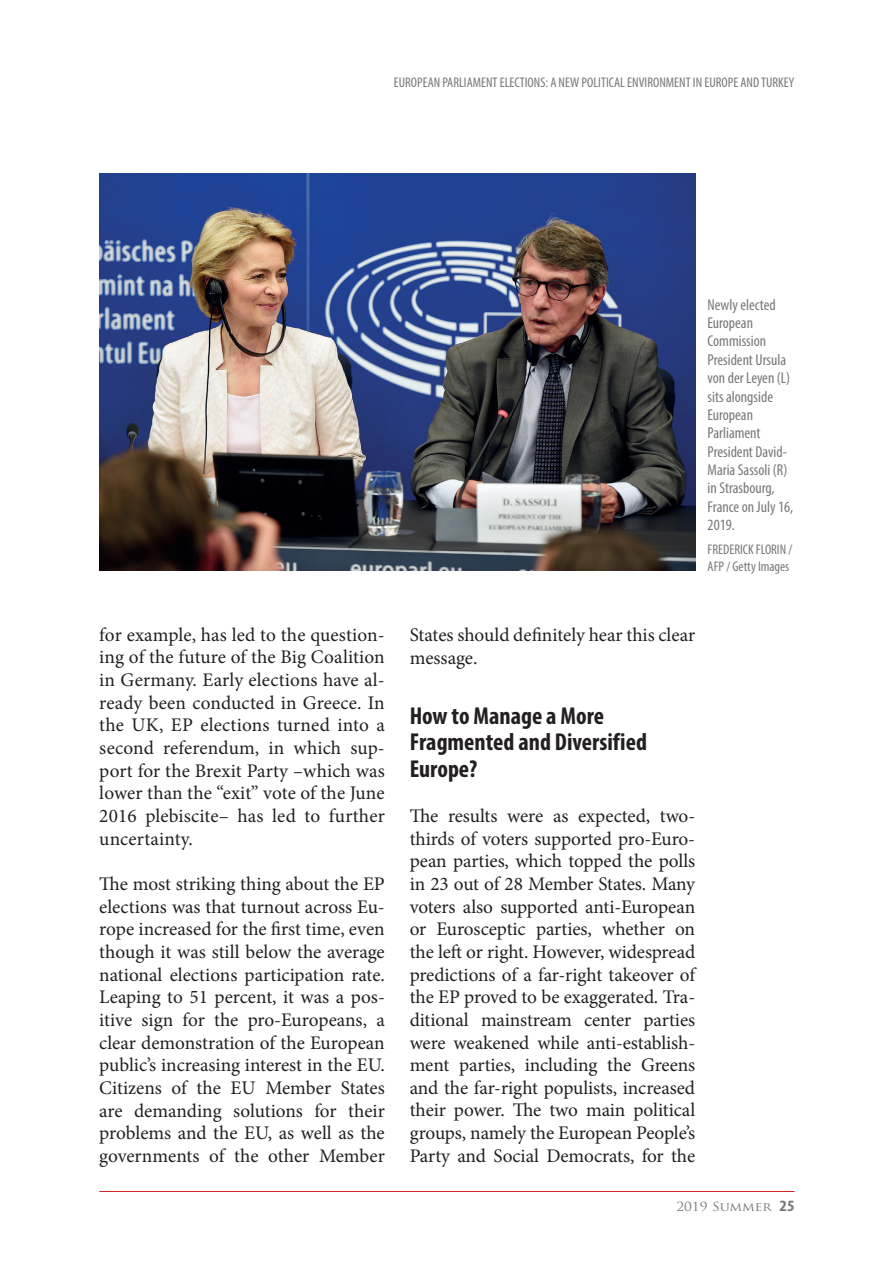
<style>
.page{position:relative;width:869px;height:1261px;background:#fff}
.page>*{position:absolute;margin:0;border:0;box-sizing:border-box;transform-origin:0 0}
.t1{font:700 condensed 24.5px/26.2px "Myriad Pro";color:#231f20}
.t2{font:19.25px/22.6px "Minion Pro";color:#231f20;text-align:justify}
.t3{font:condensed 15.75px/18.4px "Myriad Pro";color:#76787b}
.t4{font:condensed 14px/16.6px "Myriad Pro";color:#76787b}
.t5{font:12.25px "Trajan Pro";color:#76787b;scale:1.11 1}
.s1{font-family:"Myriad Pro";font-weight:700;font-stretch:condensed;font-size:15.75px}
</style>
<div class="page">
<hr style="left:99px;top:1190px;width:695px;height:1px;background:#d1232a">
<img style="left:99px;top:174px;width:595px;height:396px">
<p class="t4" style="left:393px;top:74px;width:402px">EUROPEAN PARLIAMENT ELECTIONS: A NEW POLITICAL ENVIRONMENT IN EUROPE AND TURKEY</p>
<p class="t2" style="left:99px;top:623px;width:287px">for example, has led to the question&shy;ing of the future of the Big Coalition in Germany. Early elections have al&shy;ready been conducted in Greece. In the UK, EP elections turned into a second referendum, in which sup&shy;port for the Brexit Party –which was lower than the “exit” vote of the June 2016 plebiscite– has led to further uncertainty.</p>
<p class="t2" style="left:99px;top:872px;width:287px">The most striking thing about the EP elections was that turnout across Eu&shy;rope increased for the first time, even though it was still below the average national elections participation rate.<br>Leaping to 51 percent, it was a pos&shy;itive sign for the pro-Europeans, a clear demonstration of the European public’s increasing interest in the EU.<br>Citizens of the EU Member States are demanding solutions for their problems and the EU, as well as the governments of the other Member</p>
<p class="t3" style="left:707px;top:295px;width:87px">Newly elected<br>European<br>Commission<br>President Ursula von der Leyen (L) sits alongside<br>European<br>Parliament<br>President David-<br>Maria Sassoli (R) in Strasbourg,<br>France on July 16,<br>2019.</p>
<p class="t4" style="left:707px;top:541px;width:86px">FREDERICK FLORIN /<br>AFP / Getty Images</p>
<p class="t2" style="left:409px;top:623px;width:287px">States should definitely hear this clear message.</p>
<p class="t1" style="left:409px;top:702px;width:239px">How to Manage a More<br>Fragmented and Diversified<br>Europe?</p>
<p class="t2" style="left:409px;top:804px;width:287px">The results were as expected, two&shy;thirds of voters supported pro-Euro&shy;pean parties, which topped the polls in 23 out of 28 Member States. Many voters also supported anti-European or Eurosceptic parties, whether on the left or right. However, widespread predictions of a far-right takeover of the EP proved to be exaggerated. Tra&shy;ditional mainstream center parties were weakened while anti-establish&shy;ment parties, including the Greens and the far-right populists, increased their power. The two main political groups, namely the European People’s Party and Social Democrats, for the</p>
<p class="t5" style="left:676px;top:1198px;width:108px">2019 SUMMER <span class="s1">25</span></p>
</div>
